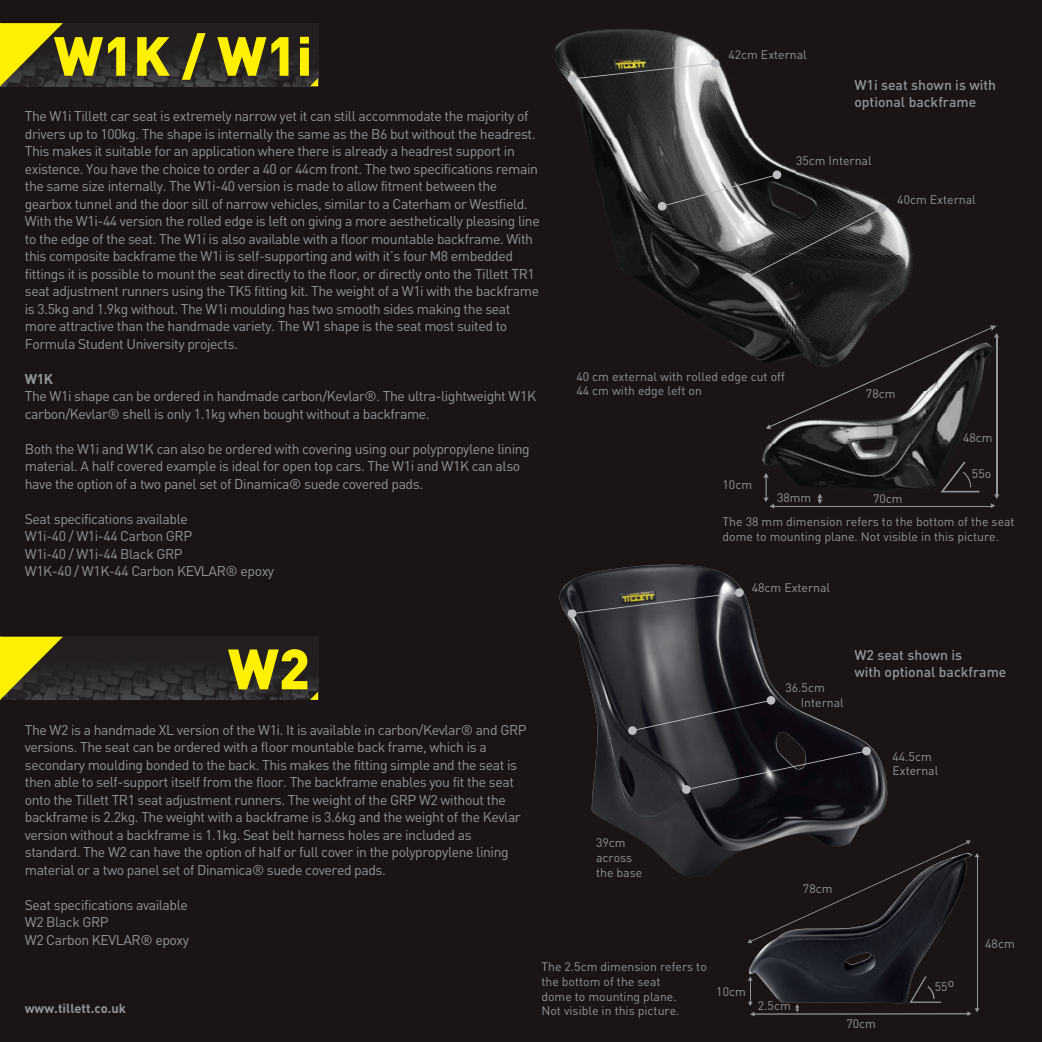
<style>
.page{position:relative;width:1042px;height:1042px;background:#1a1415}
.page>*{position:absolute;margin:0;border:0;box-sizing:border-box;transform-origin:0 0}
.t1{font:900 56px "DIN";color:#fff101}
.t2{font:900 54.25px "DIN";color:#fff101}
.t3{font:14px/17.5px "DIN";letter-spacing:-.03em;color:#939598}
.t4{font:500 14px/16.8px "DIN";color:#939598}
.t5{font:700 14px "DIN";color:#939598}
.t6{font:700 12.95px "DIN";color:#939598}
.t7{font:12.25px/14.7px "DIN";color:#939598}
</style>
<div class="page">
<img style="left:554px;top:29px;width:359px;height:226px">
<img style="left:621px;top:255px;width:176px;height:104px">
<img style="left:797px;top:255px;width:116px;height:70px">
<img style="left:63px;top:23px;width:255px;height:63px">
<svg style="left:310px;top:78px;width:8px;height:8px"></svg>
<svg style="left:0;top:23px;width:63px;height:63px"></svg>
<img style="left:63px;top:637px;width:255px;height:63px">
<svg style="left:310px;top:691px;width:8px;height:9px"></svg>
<svg style="left:0;top:636px;width:63px;height:64px"></svg>
<img style="left:559px;top:564px;width:329px;height:314px">
<img style="left:748px;top:943px;width:184px;height:60px">
<hr style="left:976px;top:856px;width:1px;height:152px;background:#939598">
<svg style="left:747px;top:840px;width:232px;height:103px"></svg>
<svg style="left:748px;top:976px;width:4px;height:30px"></svg>
<svg style="left:750px;top:1012px;width:4px;height:4px"></svg>
<svg style="left:967px;top:1008px;width:12px;height:8px"></svg>
<hr style="left:754px;top:1013px;width:215px;height:1px;background:#939598">
<svg style="left:795px;top:1004px;width:4px;height:8px"></svg>
<svg style="left:909px;top:976px;width:32px;height:27px"></svg>
<hr style="left:773px;top:506px;width:219px;height:1px;background:#939598">
<img style="left:762px;top:429px;width:218px;height:64px">
<img style="left:996px;top:429px;width:1px;height:65px">
<svg style="left:991px;top:494px;width:8px;height:14px"></svg>
<svg style="left:763px;top:473px;width:11px;height:36px"></svg>
<img style="left:963px;top:433px;width:17px;height:9px">
<img style="left:940px;top:461px;width:39px;height:31px">
<img style="left:963px;top:472px;width:8px;height:15px">
<svg style="left:817px;top:494px;width:5px;height:10px"></svg>
<svg style="left:757px;top:325px;width:242px;height:104px"></svg>
<div style="left:568px;top:75px;width:8px;height:8px;background:#bcbdc0;border-radius:50%"></div>
<div style="left:711px;top:59px;width:8px;height:9px;background:#bcbdc0;border-radius:50%"></div>
<div style="left:658px;top:202px;width:8px;height:9px;background:#bcbdc0;border-radius:50%"></div>
<svg style="left:772px;top:170px;width:9px;height:9px"></svg>
<div style="left:743px;top:273px;width:9px;height:8px;background:#bcbdc0;border-radius:50%"></div>
<div style="left:877px;top:204px;width:9px;height:9px;background:#bcbdc0;border-radius:50%"></div>
<div style="left:568px;top:609px;width:8px;height:9px;background:#bcbdc0;border-radius:50%"></div>
<div style="left:735px;top:588px;width:9px;height:9px;background:#bcbdc0;border-radius:50%"></div>
<div style="left:628px;top:726px;width:9px;height:9px;background:#bcbdc0;border-radius:50%"></div>
<div style="left:766px;top:696px;width:9px;height:8px;background:#bcbdc0;border-radius:50%"></div>
<div style="left:682px;top:785px;width:9px;height:9px;background:#bcbdc0;border-radius:50%"></div>
<div style="left:862px;top:747px;width:9px;height:8px;background:#bcbdc0;border-radius:50%"></div>
<svg style="left:572px;top:63px;width:143px;height:16px"></svg>
<svg style="left:662px;top:174px;width:220px;height:103px"></svg>
<svg style="left:572px;top:592px;width:167px;height:22px"></svg>
<svg style="left:632px;top:700px;width:139px;height:31px"></svg>
<svg style="left:686px;top:750px;width:180px;height:40px"></svg>
<h2 class="t2" style="left:54px;top:20px;width:260px">W1K / W1i</h2>
<p class="t3" style="left:25px;top:107px;width:516px">The W1i Tillett car seat is extremely narrow yet it can still accommodate the majority of drivers up to 100kg. The shape is internally the same as the B6 but without the headrest.<br>This makes it suitable for an application where there is already a headrest support in existence. You have the choice to order a 40 or 44cm front. The two specifications remain the same size internally. The W1i-40 version is made to allow fitment between the gearbox tunnel and the door sill of narrow vehicles, similar to a Caterham or Westfield.<br>With the W1i-44 version the rolled edge is left on giving a more aesthetically pleasing line to the edge of the seat. The W1i is also available with a floor mountable backframe. With this composite backframe the W1i is self-supporting and with it’s four M8 embedded fittings it is possible to mount the seat directly to the floor, or directly onto the Tillett TR1 seat adjustment runners using the TK5 fitting kit. The weight of a W1i with the backframe is 3.5kg and 1.9kg without. The W1i moulding has two smooth sides making the seat more attractive than the handmade variety. The W1 shape is the seat most suited to Formula Student University projects.</p>
<p class="t5" style="left:25px;top:369px;width:30px">W1K</p>
<p class="t3" style="left:25px;top:387px;width:513px">The W1i shape can be ordered in handmade carbon/Kevlar®. The ultra-lightweight W1K carbon/Kevlar® shell is only 1.1kg when bought without a backframe.</p>
<p class="t3" style="left:25px;top:440px;width:506px">Both the W1i and W1K can also be ordered with covering using our polypropylene lining material. A half covered example is ideal for open top cars. The W1i and W1K can also have the option of a two panel set of Dinamica® suede covered pads.</p>
<p class="t3" style="left:25px;top:510px;width:251px">Seat specifications available<br>W1i-40 / W1i-44 Carbon GRP<br>W1i-40 / W1i-44 Black GRP<br>W1K-40 / W1K-44 Carbon KEVLAR® epoxy</p>
<h1 class="t1" style="left:228px;top:631px;width:83px">W2</h1>
<p class="t3" style="left:25px;top:721px;width:503px">The W2 is a handmade XL version of the W1i. It is available in carbon/Kevlar® and GRP versions. The seat can be ordered with a floor mountable back frame, which is a secondary moulding bonded to the back. This makes the fitting simple and the seat is then able to self-support itself from the floor. The backframe enables you fit the seat onto the Tillett TR1 seat adjustment runners. The weight of the GRP W2 without the backframe is 2.2kg. The weight with a backframe is 3.6kg and the weight of the Kevlar version without a backframe is 1.1kg. Seat belt harness holes are included as standard. The W2 can have the option of half or full cover in the polypropylene lining material or a two panel set of Dinamica® suede covered pads.</p>
<p class="t3" style="left:25px;top:896px;width:166px">Seat specifications available<br>W2 Black GRP<br>W2 Carbon KEVLAR® epoxy</p>
<p class="t7" style="left:728px;top:47px;width:80px">42cm External</p>
<p class="t4" style="left:854px;top:76px;width:143px">W1i seat shown is with optional backframe</p>
<p class="t7" style="left:796px;top:153px;width:77px">35cm Internal</p>
<p class="t7" style="left:897px;top:192px;width:80px">40cm External</p>
<p class="t7" style="left:576px;top:369px;width:210px">40 cm external with rolled edge cut off<br>44 cm with edge left on</p>
<p class="t7" style="left:722px;top:477px;width:31px">10cm</p>
<p class="t7" style="left:866px;top:386px;width:31px">78cm</p>
<p class="t7" style="left:963px;top:430px;width:31px">48cm</p>
<p class="t7" style="left:972px;top:466px;width:21px">55o</p>
<p class="t7" style="left:777px;top:490px;width:36px">38mm</p>
<p class="t7" style="left:873px;top:491px;width:31px">70cm</p>
<p class="t7" style="left:722px;top:514px;width:294px">The 38 mm dimension refers to the bottom of the seat dome to mounting plane. Not visible in this picture.</p>
<p class="t7" style="left:596px;top:835px;width:48px">39cm across the base</p>
<p class="t7" style="left:752px;top:580px;width:80px">48cm External</p>
<p class="t7" style="left:801px;top:680px;width:45px;text-indent:-15px">36.5cm<br>Internal</p>
<p class="t4" style="left:854px;top:646px;width:154px">W2 seat shown is<br>with optional backframe</p>
<p class="t7" style="left:892px;top:748px;width:47px">44.5cm<br>External</p>
<p class="t7" style="left:803px;top:881px;width:31px">78cm</p>
<p class="t7" style="left:985px;top:936px;width:31px">48cm</p>
<p class="t6" style="left:25px;top:999px;width:103px">www.tillett.co.uk</p>
<p class="t7" style="left:541px;top:959px;width:167px">The 2.5cm dimension refers to the bottom of the seat<br>dome to mounting plane.<br>Not visible in this picture.</p>
<p class="t7" style="left:716px;top:984px;width:31px">10cm</p>
<p class="t7" style="left:758px;top:998px;width:34px">2.5cm</p>
<p class="t7" style="left:846px;top:1016px;width:31px">70cm</p>
<p class="t7" style="left:935px;top:979px;width:21px">55o</p>
</div>
